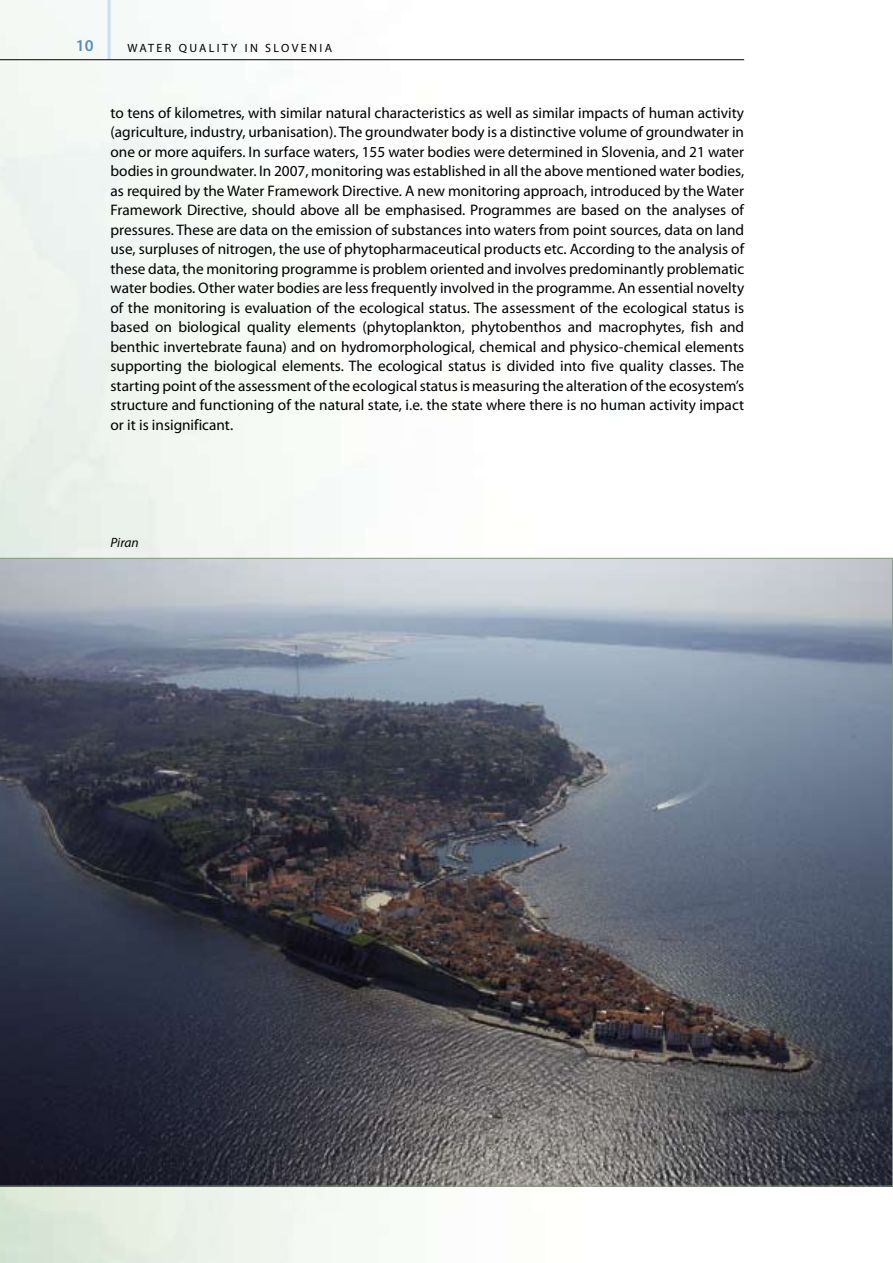
<style>
.page{position:relative;width:893px;height:1263px;background:#fff}
.page>*{position:absolute;margin:0;border:0;box-sizing:border-box;transform-origin:0 0}
.t1{font:600 16.5px "Myriad Pro";color:#5b8db2}
.t2{font:15.3px/19.5px "Myriad Pro";color:#000;text-align:justify}
.t3{font:italic 13.5px "Myriad Pro";letter-spacing:-.005em;color:#000}
.t4{font:12px "Myriad Pro";letter-spacing:.2em;color:#000}
</style>
<div class="page">
<img style="left:0;top:0;width:893px;height:1263px">
<svg style="left:0;top:558px;width:893px;height:628px;background:#5d616d"></svg>
<hr style="left:108px;top:0;width:3px;height:60px;background:#c8e0f7">
<hr style="left:0;top:59px;width:744px;height:1px;background:#000">
<p class="t1" style="left:76px;top:36px;width:19px">10</p>
<p class="t4" style="left:128px;top:42px;width:206px">WATER QUALITY IN SLOVENIA</p>
<p class="t2" style="left:111px;top:103px;width:635px">to tens of kilometres, with similar natural characteristics as well as similar impacts of human activity (agriculture, industry, urbanisation). The groundwater body is a distinctive volume of groundwater in one or more aquifers. In surface waters, 155 water bodies were determined in Slovenia, and 21 water bodies in groundwater. In 2007, monitoring was established in all the above mentioned water bodies, as required by the Water Framework Directive. A new monitoring approach, introduced by the Water Framework Directive, should above all be emphasised. Programmes are based on the analyses of pressures. These are data on the emission of substances into waters from point sources, data on land use, surpluses of nitrogen, the use of phytopharmaceutical products etc. According to the analysis of these data, the monitoring programme is problem oriented and involves predominantly problematic water bodies. Other water bodies are less frequently involved in the programme. An essential novelty of the monitoring is evaluation of the ecological status. The assessment of the ecological status is based on biological quality elements (phytoplankton, phytobenthos and macrophytes, fish and benthic invertebrate fauna) and on hydromorphological, chemical and physico-chemical elements supporting the biological elements. The ecological status is divided into five quality classes. The starting point of the assessment of the ecological status is measuring the alteration of the ecosystem’s structure and functioning of the natural state, i.e. the state where there is no human activity impact or it is insignificant.</p>
<p class="t3" style="left:111px;top:535px;width:30px">Piran</p>
</div>
